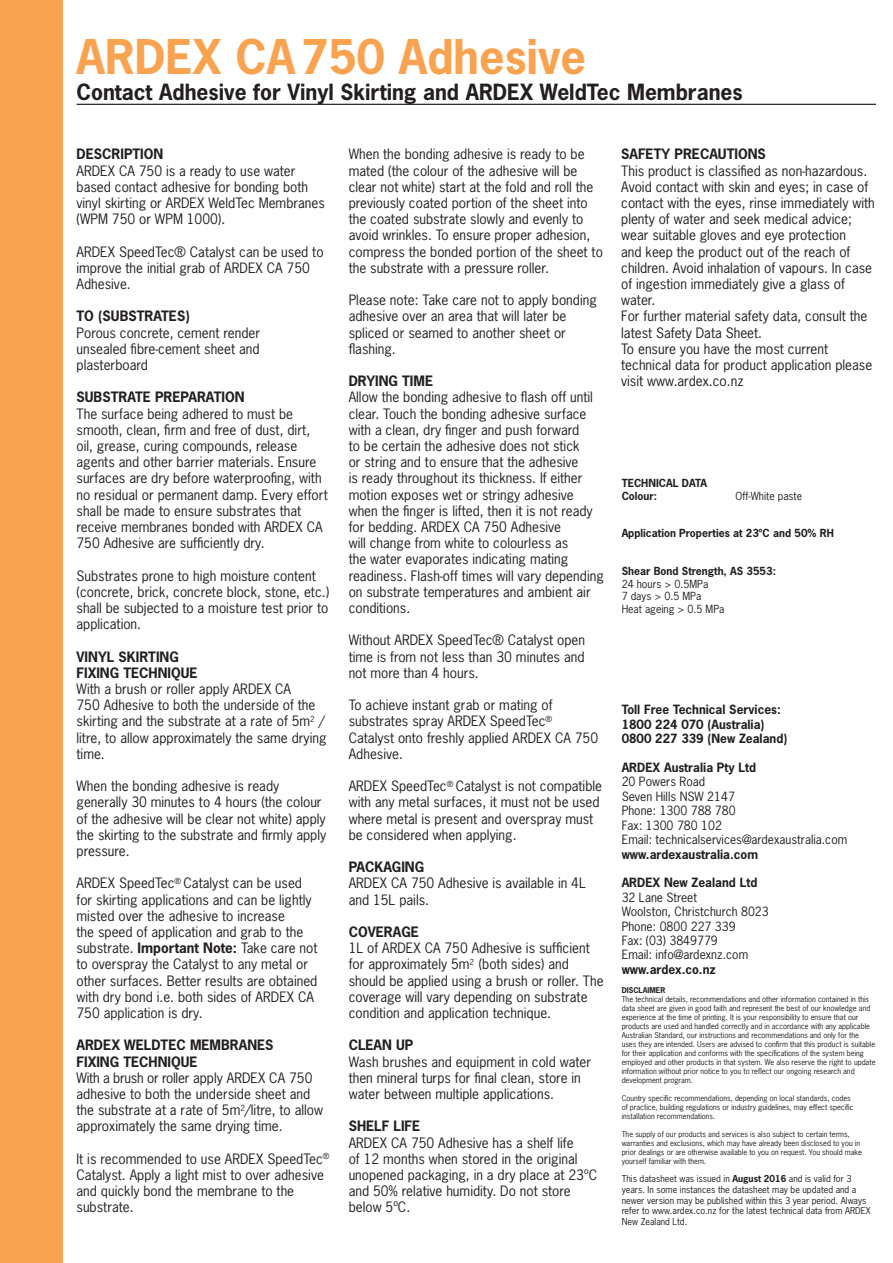
<style>
.page{position:relative;width:893px;height:1263px;background:#fff}
.page>*{position:absolute;margin:0;border:0;box-sizing:border-box;transform-origin:0 0}
.Paragraph_Style_2{font:700 45px "News Gothic Std";color:#f9a351}
.Paragraph_Style_4{font:700 21px "News Gothic Std";color:#231f20}
.t1{font:13.5px/16.2px "News Gothic Std";color:#231f20}
.t2{font:700 13.5px "News Gothic Std";color:#231f20}
.t3{font:12px "News Gothic Std";color:#231f20}
.t4{font:700 12px "News Gothic Std";color:#231f20}
.t5{font:700 10.5px "News Gothic Std";color:#231f20}
.t6{font:10.5px "News Gothic Std";color:#231f20}
.t7{font:9px/10.8px "News Gothic Std";color:#231f20}
.t8{font:7.5px/9px "News Gothic Std";color:#231f20}
.t9{font:700 7.5px "News Gothic Std";color:#231f20}
.s1{font-weight:700}
</style>
<div class="page">
<div style="left:0;top:0;width:63px;height:1263px;background:#f9a351"></div>
<hr style="left:77px;top:104px;width:799px;height:1px;background:#231f20">
<p class="Paragraph_Style_2" style="left:77px;top:27px;width:511px">ARDEX CA750 Adhesive</p>
<p class="Paragraph_Style_4" style="left:77px;top:78px;width:668px">Contact Adhesive for Vinyl Skirting and ARDEX WeldTec Membranes</p>
<p class="t2" style="left:77px;top:145px;width:88px">DESCRIPTION</p>
<p class="t1" style="left:77px;top:162px;width:250px">ARDEX CA 750 is a ready to use water based contact adhesive for bonding both vinyl skirting or ARDEX WeldTec Membranes (WPM 750 or WPM 1000).</p>
<p class="t1" style="left:77px;top:243px;width:249px">ARDEX SpeedTec® Catalyst can be used to improve the initial grab of ARDEX CA 750<br>Adhesive.</p>
<p class="t2" style="left:77px;top:307px;width:115px">TO (SUBSTRATES)</p>
<p class="t1" style="left:77px;top:324px;width:185px">Porous concrete, cement render</p>
<p class="t1" style="left:77px;top:340px;width:185px">unsealed fibre-cement sheet and plasterboard</p>
<p class="t2" style="left:77px;top:388px;width:170px">SUBSTRATE PREPARATION</p>
<p class="t1" style="left:77px;top:405px;width:253px">The surface being adhered to must be smooth, clean, firm and free of dust, dirt, oil, grease, curing compounds, release agents and other barrier materials. Ensure surfaces are dry before waterproofing, with no residual or permanent damp. Every effort shall be made to ensure substrates that receive membranes bonded with ARDEX CA 750 Adhesive are sufficiently dry.</p>
<p class="t1" style="left:77px;top:567px;width:254px">Substrates prone to high moisture content (concrete, brick, concrete block, stone, etc.) shall be subjected to a moisture test prior to application.</p>
<p class="t2" style="left:77px;top:647px;width:104px">VINYL SKIRTING</p>
<p class="t2" style="left:77px;top:664px;width:123px">FIXING TECHNIQUE</p>
<p class="t1" style="left:77px;top:681px;width:251px">With a brush or roller apply ARDEX CA<br>750 Adhesive to both the underside of the skirting and the substrate at a rate of 5m<sup>2</sup> / litre, to allow approximately the same drying time.</p>
<p class="t1" style="left:77px;top:778px;width:251px">When the bonding adhesive is ready generally 30 minutes to 4 hours (the colour of the adhesive will be clear not white) apply the skirting to the substrate and firmly apply pressure.</p>
<p class="t1" style="left:77px;top:875px;width:242px">ARDEX SpeedTec<sup>®</sup> Catalyst can be used for skirting applications and can be lightly misted over the adhesive to increase<br>the speed of application and grab to the substrate. <span class="s1">Important Note:</span> Take care not to overspray the Catalyst to any metal or other surfaces. Better results are obtained with dry bond i.e. both sides of ARDEX CA 750 application is dry.</p>
<p class="t2" style="left:77px;top:1036px;width:199px">ARDEX WELDTEC MEMBRANES</p>
<p class="t2" style="left:77px;top:1052px;width:123px">FIXING TECHNIQUE</p>
<p class="t1" style="left:77px;top:1069px;width:248px">With a brush or roller apply ARDEX CA 750 adhesive to both the underside sheet and the substrate at a rate of 5m<sup>2</sup>/litre, to allow approximately the same drying time.</p>
<p class="t1" style="left:77px;top:1150px;width:255px">It is recommended to use ARDEX SpeedTec<sup>® </sup>Catalyst. Apply a light mist to over adhesive and quickly bond the membrane to the substrate.</p>
<p class="t1" style="left:349px;top:146px;width:256px">When the bonding adhesive is ready to be mated (the colour of the adhesive will be clear not white) start at the fold and roll the previously coated portion of the sheet into the coated substrate slowly and evenly to avoid wrinkles. To ensure proper adhesion, compress the bonded portion of the sheet to the substrate with a pressure roller.</p>
<p class="t1" style="left:349px;top:292px;width:250px">Please note: Take care not to apply bonding adhesive over an area that will later be spliced or seamed to another sheet or flashing.</p>
<p class="t2" style="left:349px;top:372px;width:86px">DRYING TIME</p>
<p class="t1" style="left:349px;top:389px;width:257px">Allow the bonding adhesive to flash off until clear. Touch the bonding adhesive surface with a clean, dry finger and push forward<br>to be certain the adhesive does not stick<br>or string and to ensure that the adhesive<br>is ready throughout its thickness. If either motion exposes wet or stringy adhesive when the finger is lifted, then it is not ready for bedding. ARDEX CA 750 Adhesive<br>will change from white to colourless as<br>the water evaporates indicating mating readiness. Flash-off times will vary depending on substrate temperatures and ambient air conditions.</p>
<p class="t1" style="left:349px;top:632px;width:238px;text-align:justify">Without ARDEX SpeedTec® Catalyst open time is from not less than 30 minutes and not more than 4 hours.</p>
<p class="t1" style="left:349px;top:697px;width:251px">To achieve instant grab or mating of substrates spray ARDEX SpeedTec<sup>®<br></sup>Catalyst onto freshly applied ARDEX CA 750<br>Adhesive.</p>
<p class="t1" style="left:349px;top:778px;width:255px">ARDEX SpeedTec<sup>®</sup> Catalyst is not compatible with any metal surfaces, it must not be used where metal is present and overspray must be considered when applying.</p>
<p class="t2" style="left:349px;top:858px;width:77px">PACKAGING</p>
<p class="t1" style="left:349px;top:875px;width:239px">ARDEX CA 750 Adhesive is available in 4L and 15L pails.</p>
<p class="t2" style="left:349px;top:923px;width:72px">COVERAGE</p>
<p class="t1" style="left:349px;top:940px;width:256px">1L of ARDEX CA 750 Adhesive is sufficient for approximately 5m<sup>2</sup> (both sides) and should be applied using a brush or roller. The coverage will vary depending on substrate condition and application technique.</p>
<p class="t2" style="left:349px;top:1036px;width:66px">CLEAN UP</p>
<p class="t1" style="left:349px;top:1053px;width:244px">Wash brushes and equipment in cold water then mineral turps for final clean, store in water between multiple applications.</p>
<p class="t2" style="left:349px;top:1117px;width:73px">SHELF LIFE</p>
<p class="t1" style="left:349px;top:1134px;width:250px">ARDEX CA 750 Adhesive has a shelf life<br>of 12 months when stored in the original unopened packaging, in a dry place at 23ºC and 50% relative humidity. Do not store below 5ºC.</p>
<p class="t2" style="left:621px;top:145px;width:146px">SAFETY PRECAUTIONS</p>
<p class="t1" style="left:621px;top:162px;width:248px">This product is classified as non-hazardous.</p>
<p class="t1" style="left:621px;top:178px;width:255px">Avoid contact with skin and eyes; in case of contact with the eyes, rinse immediately with plenty of water and seek medical advice; wear suitable gloves and eye protection<br>and keep the product out of the reach of children. Avoid inhalation of vapours. In case of ingestion immediately give a glass of water.</p>
<p class="t1" style="left:621px;top:308px;width:248px">For further material safety data, consult the latest Safety Data Sheet.</p>
<p class="t1" style="left:621px;top:340px;width:253px">To ensure you have the most current technical data for product application please visit www.ardex.co.nz</p>
<p class="t5" style="left:622px;top:476px;width:87px">TECHNICAL DATA</p>
<p class="t5" style="left:622px;top:489px;width:37px">Colour:</p>
<p class="t5" style="left:622px;top:526px;width:214px">Application Properties at 23ºC and 50% RH</p>
<p class="t5" style="left:622px;top:564px;width:156px">Shear Bond Strength, AS 3553:</p>
<p class="t6" style="left:622px;top:577px;width:88px">24 hours &gt; 0.5MPa</p>
<p class="t6" style="left:622px;top:590px;width:81px">7 days &gt; 0.5 MPa</p>
<p class="t6" style="left:622px;top:602px;width:104px">Heat ageing &gt; 0.5 MPa</p>
<p class="t6" style="left:736px;top:489px;width:68px">Off-White paste</p>
<p class="t4" style="left:622px;top:702px;width:161px">Toll Free Technical Services:</p>
<p class="t4" style="left:622px;top:716px;width:144px">1800 224 070 (Australia)</p>
<p class="t4" style="left:622px;top:731px;width:167px">0800 227 339 (New Zealand)</p>
<p class="t4" style="left:622px;top:760px;width:136px">ARDEX Australia Pty Ltd</p>
<p class="t3" style="left:622px;top:774px;width:85px">20 Powers Road</p>
<p class="t3" style="left:622px;top:789px;width:115px">Seven Hills NSW 2147</p>
<p class="t3" style="left:622px;top:803px;width:116px">Phone: 1300 788 780</p>
<p class="t3" style="left:622px;top:817px;width:102px">Fax: 1300 780 102</p>
<p class="t3" style="left:622px;top:832px;width:227px">Email: technicalservices@ardexaustralia.com</p>
<p class="t4" style="left:622px;top:846px;width:138px">www.ardexaustralia.com</p>
<p class="t4" style="left:622px;top:875px;width:137px">ARDEX New Zealand Ltd</p>
<p class="t3" style="left:622px;top:889px;width:77px">32 Lane Street</p>
<p class="t3" style="left:622px;top:904px;width:149px">Woolston, Christchurch 8023</p>
<p class="t3" style="left:622px;top:918px;width:116px">Phone: 0800 227 339</p>
<p class="t3" style="left:622px;top:933px;width:98px">Fax: (03) 3849779</p>
<p class="t3" style="left:622px;top:947px;width:128px">Email: info@ardexnz.com</p>
<p class="t4" style="left:622px;top:961px;width:96px">www.ardex.co.nz</p>
<p class="t9" style="left:622px;top:985px;width:45px">DISCLAIMER</p>
<p class="t8" style="left:622px;top:994px;width:255px">The technical details, recommendations and other information contained in this data sheet are given in good faith and represent the best of our knowledge and experience at the time of printing. It is your responsibility to ensure that our products are used and handled correctly and in accordance with any applicable Australian Standard, our instructions and recommendations and only for the uses they are intended. Users are advised to confirm that this product is suitable for their application and conforms with the specifications of the system being employed and other products in that system. We also reserve the right to update information without prior notice to you to reflect our ongoing research and development program.</p>
<p class="t8" style="left:622px;top:1093px;width:233px">Country specific recommendations, depending on local standards, codes of practice, building regulations or industry guidelines, may effect specific installation recommendations.</p>
<p class="t8" style="left:622px;top:1129px;width:242px">The supply of our products and services is also subject to certain terms, warranties and exclusions, which may have already been disclosed to you in prior dealings or are otherwise available to you on request. You should make yourself familiar with them.</p>
<p class="t7" style="left:622px;top:1173px;width:251px">This datasheet was issued in <span class="s1">August 2016</span> and is valid for 3 years. In some instances the datasheet may be updated and a newer version may be published within this 3 year period. Always refer to www.ardex.co.nz for the latest technical data from ARDEX New Zealand Ltd.</p>
</div>
